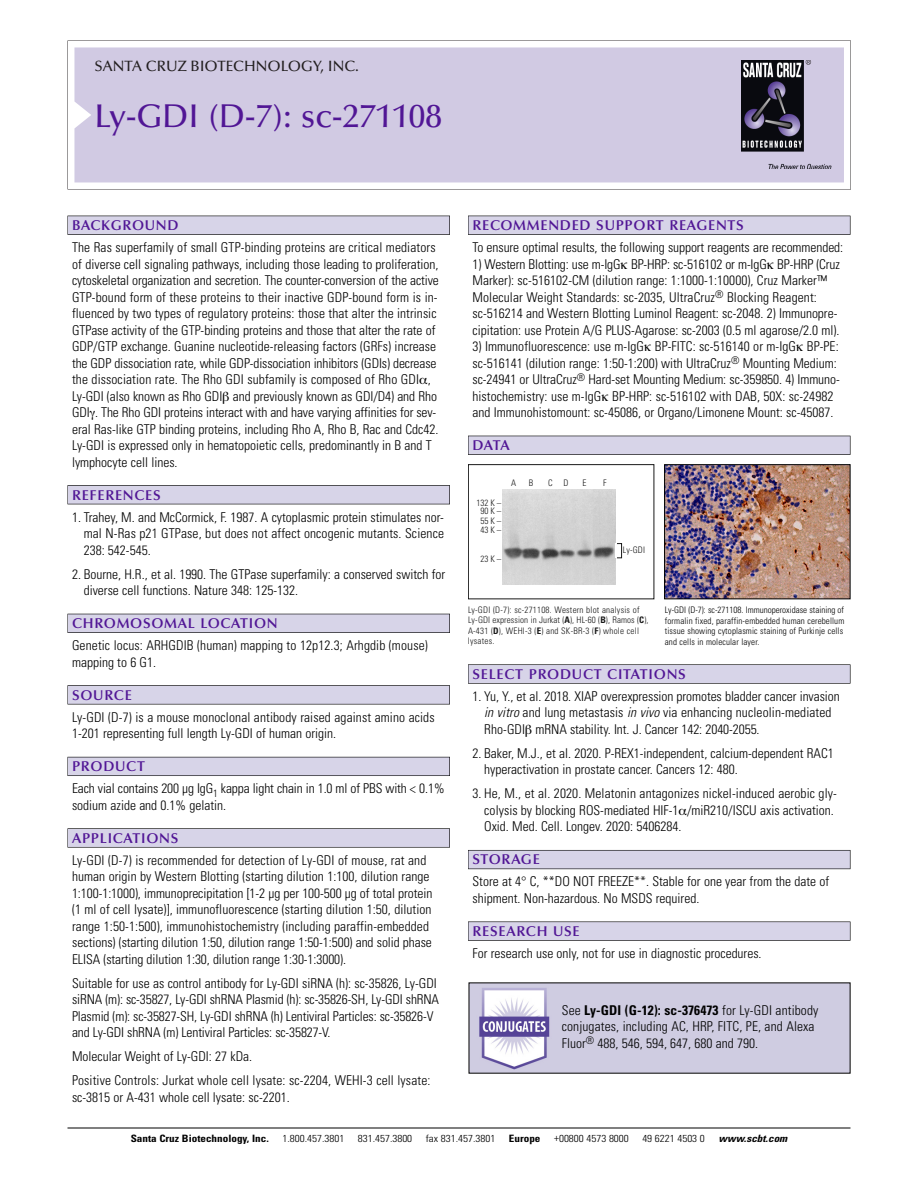
<style>
.page{position:relative;width:918px;height:1188px;background:#fff}
.page>*{position:absolute;margin:0;border:0;box-sizing:border-box;transform-origin:0 0}
.t1{font:500 33px "Optima";color:#511695}
.t2{font:500 15px "Optima";color:#231f20}
.t3{font:600 14.25px "Optima";letter-spacing:.05em;color:#511695}
.t4{font:300 condensed 13.5px/16.5px "Univers";color:#000}
.t5{font:300 condensed 10.2px "Univers";color:#000;scale:1.1 1}
.t6{font:700 condensed 10.2px "Univers";color:#000;scale:1.1 1}
.t7{font:italic 700 condensed 10.2px "Univers";color:#000;scale:1.1 1}
.t8{font:300 condensed 9px/10.5px "Univers";letter-spacing:.025em;color:#191919}
.t9{font:300 condensed 9px/10.5px "Univers";letter-spacing:.015em;color:#000}
.s1{font-weight:700}
.s2{font-style:italic}
</style>
<div class="page">
<svg style="left:74px;top:41px;width:777px;height:148px"></svg>
<div style="left:74px;top:47px;width:770px;height:135px;background:#d1cae3"></div>
<img style="left:741px;top:60px;width:90px;height:108px">
<div style="left:68px;top:216px;width:382px;height:19px;background:#535256"></div>
<div style="left:68px;top:216px;width:381px;height:18px;background:#d7d4e8"></div>
<div style="left:68px;top:485px;width:382px;height:19px;background:#515155"></div>
<div style="left:68px;top:486px;width:381px;height:18px;background:#d7d4e8"></div>
<div style="left:68px;top:614px;width:382px;height:19px;background:#515057"></div>
<div style="left:68px;top:614px;width:381px;height:18px;background:#d7d4e8"></div>
<div style="left:68px;top:685px;width:382px;height:19px;background:#575659"></div>
<div style="left:68px;top:686px;width:381px;height:18px;background:#d7d4e8"></div>
<div style="left:68px;top:757px;width:382px;height:19px;background:#595860"></div>
<div style="left:68px;top:757px;width:381px;height:18px;background:#d7d4e8"></div>
<svg style="left:68px;top:828px;width:382px;height:20px"></svg>
<div style="left:68px;top:829px;width:381px;height:18px;background:#d7d4e8"></div>
<div style="left:468px;top:216px;width:382px;height:19px;background:#535256"></div>
<div style="left:468px;top:216px;width:382px;height:18px;background:#d7d4e8"></div>
<div style="left:468px;top:436px;width:382px;height:19px;background:#525156"></div>
<div style="left:468px;top:436px;width:382px;height:18px;background:#d7d4e8"></div>
<div style="left:468px;top:664px;width:382px;height:20px;background:#666"></div>
<div style="left:468px;top:665px;width:382px;height:18px;background:#d7d4e8"></div>
<div style="left:468px;top:850px;width:382px;height:19px;background:#5e5d65"></div>
<div style="left:468px;top:851px;width:382px;height:18px;background:#d7d4e8"></div>
<div style="left:468px;top:922px;width:382px;height:19px;background:#58575a"></div>
<div style="left:468px;top:922px;width:382px;height:18px;background:#d7d4e8"></div>
<hr style="left:68px;top:1128px;width:782px;height:1px;background:#000">
<img style="left:666px;top:466px;width:182px;height:131px">
<div style="left:664px;top:464px;width:186px;height:135px;border:1px solid #000"></div>
<div style="left:468px;top:464px;width:186px;height:135px;border:1px solid #191919"></div>
<img style="left:502px;top:490px;width:113px;height:95px">
<div style="left:617px;top:543px;width:5px;height:15px;border:1px solid #191919"></div>
<img style="left:471px;top:984px;width:377px;height:88px">
<p class="t2" style="left:94px;top:60px;width:266px">SANTA CRUZ BIOTECHNOLOGY, INC.</p>
<p class="t1" style="left:94px;top:102px;width:349px">Ly-GDI (D-7): sc-271108</p>
<p class="t3" style="left:72px;top:219px;width:108px">BACKGROUND</p>
<p class="t4" style="left:72px;top:240px;width:368px">The Ras superfamily of small GTP-binding proteins are critical mediators of diverse cell signaling pathways, including those leading to proliferation, cytoskeletal organization and secretion. The counter-conversion of the active GTP-bound form of these proteins to their inactive GDP-bound form is in&shy;fluenced by two types of regulatory proteins: those that alter the intrinsic GTPase activity of the GTP-binding proteins and those that alter the rate of GDP/GTP exchange. Guanine nucleotide-releasing factors (GRFs) increase the GDP dissociation rate, while GDP-dissociation inhibitors (GDIs) decrease the dissociation rate. The Rho GDI subfamily is composed of Rho GDI , Ly-GDI (also known as Rho GDI and previously known as GDI/D4) and Rho GDI . The Rho GDI proteins interact with and have varying affinities for sev&shy;eral Ras-like GTP binding proteins, including Rho A, Rho B, Rac and Cdc42.<br>Ly-GDI is expressed only in hematopoietic cells, predominantly in B and T lymphocyte cell lines.</p>
<p class="t3" style="left:72px;top:489px;width:90px">REFERENCES</p>
<p class="t4" style="left:84px;top:510px;width:362px;text-align:justify;text-indent:-12px">1. Trahey, M. and McCormick, F. 1987. A cytoplasmic protein stimulates nor&shy;mal N-Ras p21 GTPase, but does not affect oncogenic mutants. Science 238: 542-545.</p>
<p class="t4" style="left:84px;top:567px;width:363px;text-indent:-12px">2. Bourne, H.R., et al. 1990. The GTPase superfamily: a conserved switch for diverse cell functions. Nature 348: 125-132.</p>
<p class="t3" style="left:72px;top:617px;width:207px">CHROMOSOMAL LOCATION</p>
<p class="t4" style="left:72px;top:639px;width:357px">Genetic locus: ARHGDIB (human) mapping to 12p12.3; Arhgdib (mouse) mapping to 6 G1.</p>
<p class="t3" style="left:72px;top:689px;width:61px">SOURCE</p>
<p class="t4" style="left:72px;top:710px;width:364px">Ly-GDI (D-7) is a mouse monoclonal antibody raised against amino acids<br>1-201 representing full length Ly-GDI of human origin.</p>
<p class="t3" style="left:72px;top:760px;width:74px">PRODUCT</p>
<p class="t4" style="left:72px;top:782px;width:374px">Each vial contains 200 µg IgG<sub>1</sub> kappa light chain in 1.0 ml of PBS with &lt; 0.1% sodium azide and 0.1% gelatin.</p>
<p class="t3" style="left:72px;top:832px;width:108px">APPLICATIONS</p>
<p class="t4" style="left:72px;top:853px;width:362px">Ly-GDI (D-7) is recommended for detection of Ly-GDI of mouse, rat and human origin by Western Blotting (starting dilution 1:100, dilution range 1:100-1:1000), immunoprecipitation [1-2 µg per 100-500 µg of total protein (1 ml of cell lysate)], immunofluorescence (starting dilution 1:50, dilution range 1:50-1:500), immunohistochemistry (including paraffin-embedded sections) (starting dilution 1:50, dilution range 1:50-1:500) and solid phase ELISA (starting dilution 1:30, dilution range 1:30-1:3000).</p>
<p class="t4" style="left:72px;top:976px;width:369px">Suitable for use as control antibody for Ly-GDI siRNA (h): sc-35826, Ly-GDI siRNA (m): sc-35827, Ly-GDI shRNA Plasmid (h): sc-35826-SH, Ly-GDI shRNA Plasmid (m): sc-35827-SH, Ly-GDI shRNA (h) Lentiviral Particles: sc-35826-V and Ly-GDI shRNA (m) Lentiviral Particles: sc-35827-V.</p>
<p class="t4" style="left:72px;top:1050px;width:182px">Molecular Weight of Ly-GDI: 27 kDa.</p>
<p class="t4" style="left:72px;top:1074px;width:360px">Positive Controls: Jurkat whole cell lysate: sc-2204, WEHI-3 cell lysate: sc-3815 or A-431 whole cell lysate: sc-2201.</p>
<p class="t3" style="left:473px;top:219px;width:273px">RECOMMENDED SUPPORT REAGENTS</p>
<p class="t4" style="left:473px;top:240px;width:372px">To ensure optimal results, the following support reagents are recommended:</p>
<p class="t4" style="left:473px;top:257px;width:369px">1) Western Blotting: use m-IgG BP-HRP: sc-516102 or m-IgG BP-HRP (Cruz Marker): sc-516102-CM (dilution range: 1:1000-1:10000), Cruz Marker™ Molecular Weight Standards: sc-2035, UltraCruz<sup>®</sup> Blocking Reagent: sc-516214 and Western Blotting Luminol Reagent: sc-2048. 2) Immunopre&shy;cipitation: use Protein A/G PLUS-Agarose: sc-2003 (0.5 ml agarose/2.0 ml).</p>
<p class="t4" style="left:473px;top:339px;width:369px">3) Immunofluorescence: use m-IgG BP-FITC: sc-516140 or m-IgG BP-PE: sc-516141 (dilution range: 1:50-1:200) with UltraCruz<sup>®</sup> Mounting Medium: sc-24941 or UltraCruz<sup>®</sup> Hard-set Mounting Medium: sc-359850. 4) Immuno&shy;histochemistry: use m-IgG BP-HRP: sc-516102 with DAB, 50X: sc-24982 and Immunohistomount: sc-45086, or Organo/Limonene Mount: sc-45087.</p>
<p class="t3" style="left:473px;top:439px;width:39px">DATA</p>
<p class="t8" style="left:476px;top:500px;width:26px;line-height:7.5px;text-align:center">132 K –<br>90K–</p>
<p class="t8" style="left:480px;top:517px;width:22px;line-height:9px">55K–<br>43K–</p>
<p class="t8" style="left:480px;top:554px;width:22px">23K–</p>
<p class="t8" style="left:511px;top:479px;width:7px">A</p>
<p class="t8" style="left:529px;top:479px;width:6px">B</p>
<p class="t8" style="left:548px;top:479px;width:22px">C D</p>
<p class="t8" style="left:582px;top:479px;width:5px">E</p>
<p class="t8" style="left:603px;top:479px;width:5px">F</p>
<p class="t8" style="left:623px;top:545px;width:24px">Ly-GDI</p>
<p class="t8" style="left:468px;top:605px;width:182px">Ly-GDI (D-7): sc-271108. Western blot analysis of Ly-GDI expression in Jurkat (<span class="s1">A</span>), HL-60 (<span class="s1">B</span>), Ramos (<span class="s1">C</span>), A-431 (<span class="s1">D</span>), WEHI-3 (<span class="s1">E</span>) and SK-BR-3 (<span class="s1">F</span>) whole cell lysates.</p>
<p class="t9" style="left:665px;top:606px;width:181px">Ly-GDI (D-7): sc-271108. Immunoperoxidase staining of formalin fixed, paraffin-embedded human cerebellum tissue showing cytoplasmic staining of Purkinje cells and cells in molecular layer.</p>
<p class="t3" style="left:473px;top:668px;width:215px">SELECT PRODUCT CITATIONS</p>
<p class="t4" style="left:484px;top:689px;width:357px;text-indent:-12px">1. Yu, Y., et al. 2018. XIAP overexpression promotes bladder cancer invasion <span class="s2">in vitro</span> and lung metastasis <span class="s2">in vivo</span> via enhancing nucleolin-mediated<br>Rho-GDI mRNA stability. Int. J. Cancer 142: 2040-2055.</p>
<p class="t4" style="left:484px;top:746px;width:351px;text-indent:-12px">2. Baker, M.J., et al. 2020. P-REX1-independent, calcium-dependent RAC1 hyperactivation in prostate cancer. Cancers 12: 480.</p>
<p class="t4" style="left:484px;top:787px;width:354px;text-indent:-12px">3. He, M., et al. 2020. Melatonin antagonizes nickel-induced aerobic gly&shy;colysis by blocking ROS-mediated HIF-1 /miR210/ISCU axis activation.<br>Oxid. Med. Cell. Longev. 2020: 5406284.</p>
<p class="t3" style="left:473px;top:854px;width:69px">STORAGE</p>
<p class="t4" style="left:473px;top:875px;width:358px">Store at 4° C, **DO NOT FREEZE**. Stable for one year from the date of shipment. Non-hazardous. No MSDS required.</p>
<p class="t3" style="left:473px;top:925px;width:109px">RESEARCH USE</p>
<p class="t4" style="left:473px;top:946px;width:291px">For research use only, not for use in diagnostic procedures.</p>
<p class="t4" style="left:562px;top:1003px;width:258px">See <span class="s1">Ly-GDI (G-12): sc-376473</span> for Ly-GDI antibody conjugates, including AC, HRP, FITC, PE, and Alexa<br>Fluor<sup>®</sup> 488, 546, 594, 647, 680 and 790.</p>
<p class="t6" style="left:131px;top:1135px;width:127px">Santa Cruz Biotechnology, Inc.</p>
<p class="t5" style="left:282px;top:1135px;width:58px">1.800.457.3801</p>
<p class="t5" style="left:358px;top:1135px;width:51px">831.457.3800</p>
<p class="t5" style="left:426px;top:1135px;width:65px">fax 831.457.3801</p>
<p class="t6" style="left:509px;top:1135px;width:30px">Europe</p>
<p class="t5" style="left:554px;top:1135px;width:69px">+00800 4573 8000</p>
<p class="t5" style="left:642px;top:1135px;width:58px">49 6221 4503 0</p>
<p class="t7" style="left:719px;top:1135px;width:66px">www.scbt.com</p>
</div>
